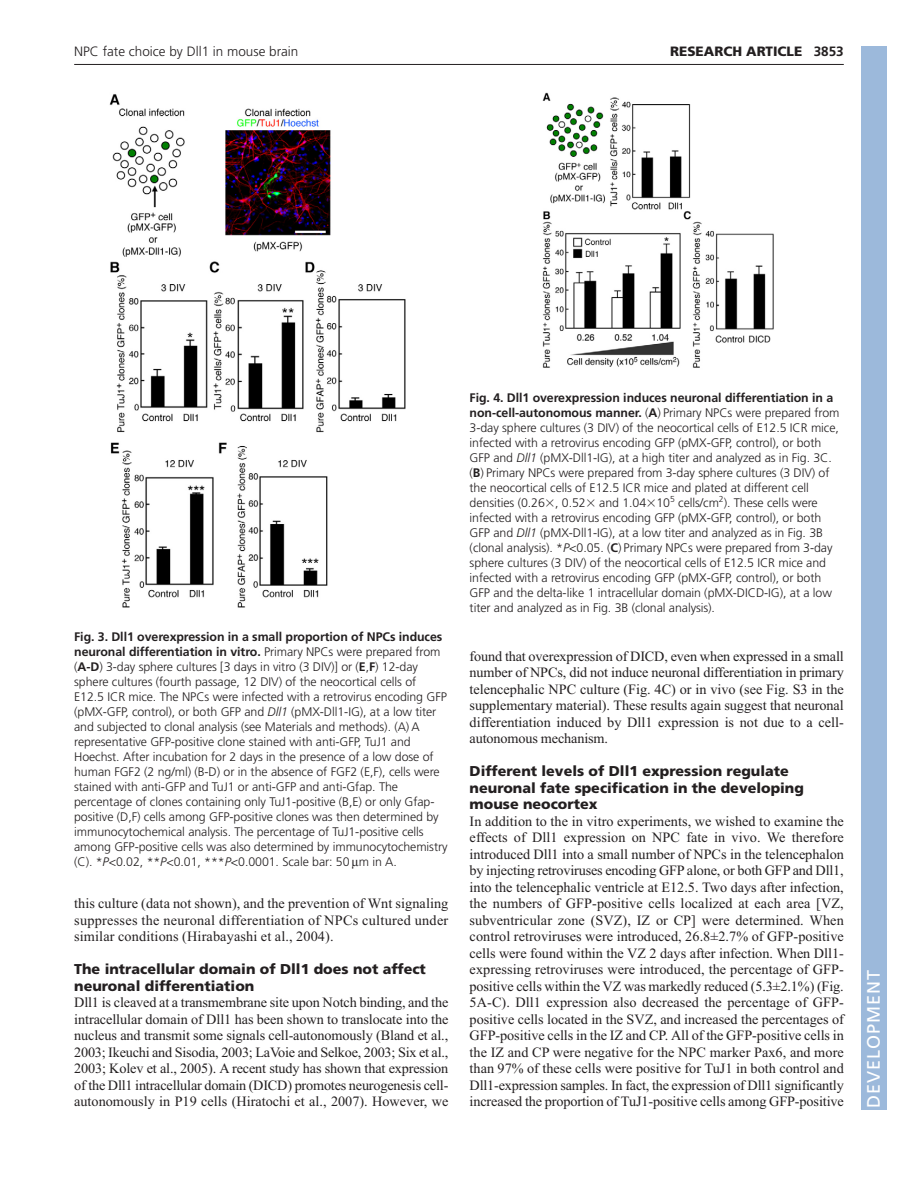
<style>
.page{position:relative;width:918px;height:1188px;background:#fff}
.page>*{position:absolute;margin:0;border:0;box-sizing:border-box;transform-origin:0 0}
.t1{font:18px "Frutiger LT Std";letter-spacing:.055em;color:#fff}
.t2{font:14.25px/16.5px "Times New Roman";color:#231f20;text-align:justify}
.t3{font:900 14.25px/16.5px "Frutiger LT Std";color:#231f20}
.t4{font:300 13.5px "Frutiger LT Std";color:#231f20}
.t5{font:900 13.5px "Frutiger LT Std";color:#231f20}
.t6{font:300 12.3px/15px "Frutiger LT Std";letter-spacing:-.005em;color:#231f20}
.s1{font-weight:700}
.s2{font-style:italic}
.s3{font-family:"Mathematical Pi One";font-weight:400}
</style>
<div class="page">
<hr style="left:74px;top:64px;width:770px;height:1px;background:#231f20">
<img style="left:109px;top:94px;width:297px;height:514px">
<img style="left:542px;top:92px;width:232px;height:276px">
<div style="left:861px;top:46px;width:25px;height:1064px;background:#9cb9db"></div>
<p class="t4" style="left:74px;top:46px;width:226px">NPC fate choice by Dll1 in mouse brain</p>
<p class="t5" style="left:670px;top:46px;width:175px">RESEARCH ARTICLE <span class="s1">3853</span></p>
<p class="t6" style="left:74px;top:630px;width:375px"><span class="s1">Fig. 3. Dll1 overexpression in a small proportion of NPCs induces neuronal differentiation in vitro.</span> Primary NPCs were prepared from (<span class="s1">A-D</span>) 3-day sphere cultures [3 days in vitro (3 DIV)] or (<span class="s1">E</span>,<span class="s1">F</span>) 12-day sphere cultures (fourth passage, 12 DIV) of the neocortical cells of E12.5 ICR mice. The NPCs were infected with a retrovirus encoding GFP (pMX-GFP, control), or both GFP and <span class="s2">Dll1</span> (pMX-Dll1-IG), at a low titer and subjected to clonal analysis (see Materials and methods). (A) A representative GFP-positive clone stained with anti-GFP, TuJ1 and Hoechst. After incubation for 2 days in the presence of a low dose of human FGF2 (2 ng/ml) (B-D) or in the absence of FGF2 (E,F), cells were stained with anti-GFP and TuJ1 or anti-GFP and anti-Gfap. The percentage of clones containing only TuJ1-positive (B,E) or only Gfap&shy;positive (D,F) cells among GFP-positive clones was then determined by immunocytochemical analysis. The percentage of TuJ1-positive cells among GFP-positive cells was also determined by immunocytochemistry (C). *<span class="s2">P</span>&lt;0.02, **<span class="s2">P</span>&lt;0.01, ***<span class="s2">P</span>&lt;0.0001. Scale bar: 50 m in A.</p>
<p class="t2" style="left:74px;top:897px;width:376px">this culture (data not shown), and the prevention of Wnt signaling suppresses the neuronal differentiation of NPCs cultured under similar conditions (Hirabayashi et al., 2004).</p>
<p class="t3" style="left:74px;top:962px;width:353px">The intracellular domain of Dll1 does not affect neuronal differentiation</p>
<p class="t2" style="left:74px;top:996px;width:376px">Dll1 is cleaved at a transmembrane site upon Notch binding, and the intracellular domain of Dll1 has been shown to translocate into the nucleus and transmit some signals cell-autonomously (Bland et al., 2003; Ikeuchi and Sisodia, 2003; LaVoie and Selkoe, 2003; Six et al., 2003; Kolev et al., 2005). A recent study has shown that expression of the Dll1 intracellular domain (DICD) promotes neurogenesis cell&shy;autonomously in P19 cells (Hiratochi et al., 2007). However, we</p>
<p class="t6" style="left:470px;top:391px;width:371px"><span class="s1">Fig. 4. Dll1 overexpression induces neuronal differentiation in a non-cell-autonomous manner.</span> (<span class="s1">A</span>) Primary NPCs were prepared from 3-day sphere cultures (3 DIV) of the neocortical cells of E12.5 ICR mice, infected with a retrovirus encoding GFP (pMX-GFP, control), or both GFP and <span class="s2">Dll1</span> (pMX-Dll1-IG), at a high titer and analyzed as in Fig. 3C. (<span class="s1">B</span>) Primary NPCs were prepared from 3-day sphere cultures (3 DIV) of the neocortical cells of E12.5 ICR mice and plated at different cell densities (0.26<span class="s3">-</span>, 0.52<span class="s3">-</span> and 1.04<span class="s3">-</span>10<sup>5</sup> cells/cm<sup>2</sup>). These cells were infected with a retrovirus encoding GFP (pMX-GFP, control), or both GFP and <span class="s2">Dll1</span> (pMX-Dll1-IG), at a low titer and analyzed as in Fig. 3B (clonal analysis). *<span class="s2">P</span>&lt;0.05. (<span class="s1">C</span>) Primary NPCs were prepared from 3-day sphere cultures (3 DIV) of the neocortical cells of E12.5 ICR mice and infected with a retrovirus encoding GFP (pMX-GFP, control), or both GFP and the delta-like 1 intracellular domain (pMX-DICD-IG), at a low titer and analyzed as in Fig. 3B (clonal analysis).</p>
<p class="t2" style="left:470px;top:649px;width:376px">found that overexpression of DICD, even when expressed in a small number of NPCs, did not induce neuronal differentiation in primary telencephalic NPC culture (Fig. 4C) or in vivo (see Fig. S3 in the supplementary material). These results again suggest that neuronal differentiation induced by Dll1 expression is not due to a cell&shy;autonomous mechanism.</p>
<p class="t3" style="left:470px;top:764px;width:336px">Different levels of Dll1 expression regulate neuronal fate specification in the developing mouse neocortex</p>
<p class="t2" style="left:470px;top:814px;width:376px">In addition to the in vitro experiments, we wished to examine the effects of Dll1 expression on NPC fate in vivo. We therefore introduced Dll1 into a small number of NPCs in the telencephalon by injecting retroviruses encoding GFP alone, or both GFP and Dll1, into the telencephalic ventricle at E12.5. Two days after infection, the numbers of GFP-positive cells localized at each area [VZ, subventricular zone (SVZ), IZ or CP] were determined. When control retroviruses were introduced, 26.8±2.7% of GFP-positive cells were found within the VZ 2 days after infection. When Dll1- expressing retroviruses were introduced, the percentage of GFP&shy;positive cells within the VZ was markedly reduced (5.3±2.1%) (Fig.<br>5A-C). Dll1 expression also decreased the percentage of GFP&shy;positive cells located in the SVZ, and increased the percentages of GFP-positive cells in the IZ and CP. All of the GFP-positive cells in the IZ and CP were negative for the NPC marker Pax6, and more than 97% of these cells were positive for TuJ1 in both control and Dll1-expression samples. In fact, the expression of Dll1 significantly increased the proportion of TuJ1-positive cells among GFP-positive</p>
<p class="t1" style="left:863px;top:1108px;width:140px;rotate:-90deg">DEVELOPMENT</p>
</div>
